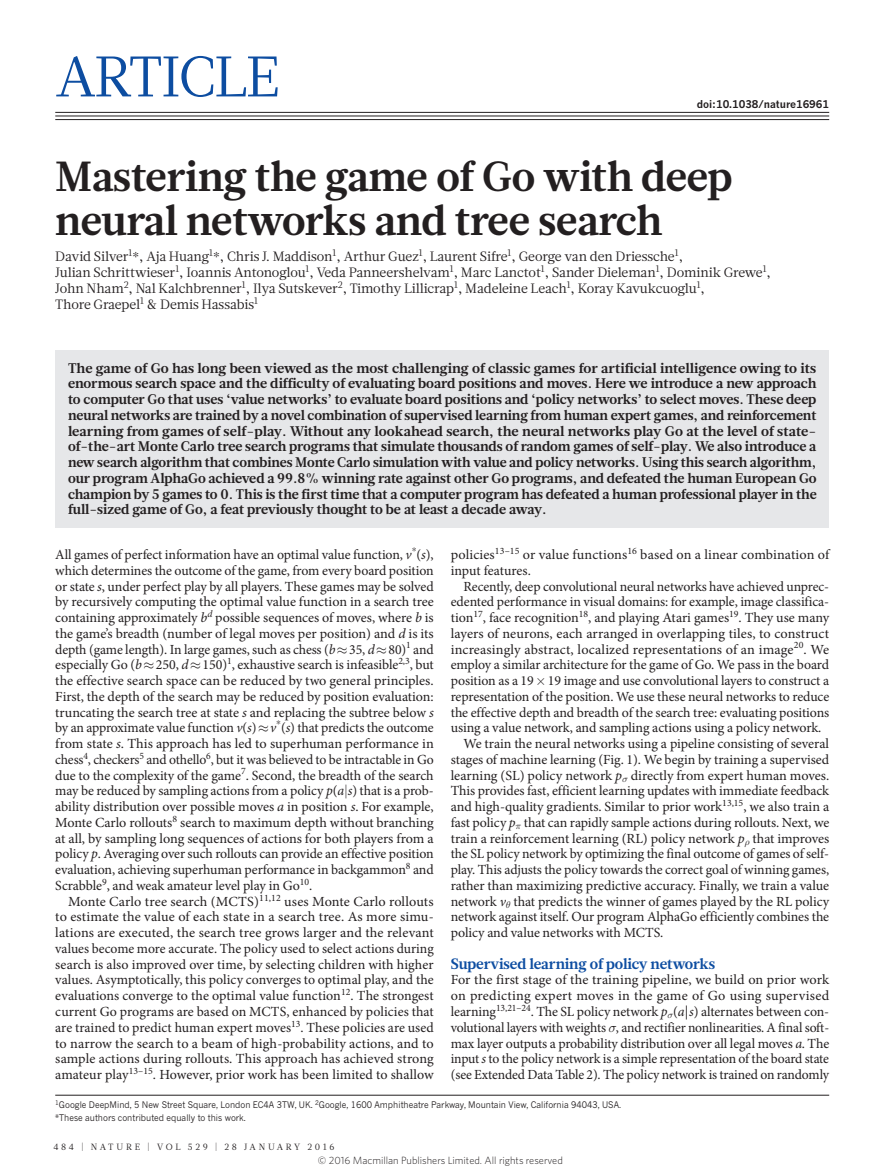
<style>
.page{position:relative;width:893px;height:1174px;background:#fff}
.page>*{position:absolute;margin:0;border:0;box-sizing:border-box;transform-origin:0 0}
.t1{font:57px "Glosa Math";letter-spacing:-.025em;color:#0d4da1}
.t2{font:700 42px/43.5px "Glosa Math";letter-spacing:-.005em;color:#231f20}
.t3{font:700 15px "Glosa Math";letter-spacing:-.005em;color:#0d4da1}
.t4{font:13.95px/15.8px "Minion Pro";letter-spacing:-.005em;color:#231f20;text-align:justify}
.t5{font:700 13.95px/15.8px "Glosa Math";letter-spacing:-.01em;color:#231f20;text-align:justify}
.t6{font:13.5px/15.8px "Glosa Math";letter-spacing:-.015em;color:#231f20}
.t7{font:300 10.5px "Whitney";color:#231f20}
.t8{font:700 10.5px "News Gothic MT Std";letter-spacing:-.005em;color:#231f20}
.t9{font:9px/12.8px "News Gothic MT Std";color:#231f20;scale:.95 1}
.t10{font:9px "Glosa Math";letter-spacing:.3em;color:#231f20}
.s1{font-family:"STIX General"}
.s2{font-style:italic}
</style>
<div class="page">
<hr style="left:55px;top:112px;width:774px;height:1px;background:#231f20">
<hr style="left:55px;top:116px;width:774px;height:1px;background:#231f20">
<hr style="left:55px;top:119px;width:774px;height:1px;background:#231f20">
<div style="left:55px;top:350px;width:774px;height:177px;background:#e6e7e9"></div>
<hr style="left:55px;top:1095px;width:774px;height:1px;background:#231f20">
<h1 class="t1" style="left:56px;top:39px;width:226px">ARTICLE</h1>
<p class="t8" style="left:697px;top:98px;width:134px">doi:10.1038/nature16961</p>
<h2 class="t2" style="left:55px;top:155px;width:679px">Mastering the game of Go with deep neural networks and tree search</h2>
<p class="t6" style="left:55px;top:249px;width:717px">David Silver<sup>1</sup><span class="s1">*</span>, Aja Huang<sup>1</sup><span class="s1">*</span>, Chris J. Maddison<sup>1</sup>, Arthur Guez<sup>1</sup>, Laurent Sifre<sup>1</sup>, George van den Driessche<sup>1</sup>,<br>Julian Schrittwieser<sup>1</sup>, Ioannis Antonoglou<sup>1</sup>, Veda Panneershelvam<sup>1</sup>, Marc Lanctot<sup>1</sup>, Sander Dieleman<sup>1</sup>, Dominik Grewe<sup>1</sup>, John Nham<sup>2</sup>, Nal Kalchbrenner<sup>1</sup>, Ilya Sutskever<sup>2</sup>, Timothy Lillicrap<sup>1</sup>, Madeleine Leach<sup>1</sup>, Koray Kavukcuoglu<sup>1</sup>,<br>Thore Graepel<sup>1</sup> &amp; Demis Hassabis<sup>1</sup></p>
<p class="t5" style="left:68px;top:360px;width:750px">The game of Go has long been viewed as the most challenging of classic games for artificial intelligence owing to its enormous search space and the difficulty of evaluating board positions and moves. Here we introduce a new approach to computer Go that uses ‘value networks’ to evaluate board positions and ‘policy networks’ to select moves. These deep neural networks are trained by a novel combination of supervised learning from human expert games, and reinforcement learning from games of self-play. Without any lookahead search, the neural networks play Go at the level of state&shy;of-the-art Monte Carlo tree search programs that simulate thousands of random games of self-play. We also introduce a new search algorithm that combines Monte Carlo simulation with value and policy networks. Using this search algorithm, our program AlphaGo achieved a 99.8% winning rate against other Go programs, and defeated the human European Go champion by 5 games to 0. This is the first time that a computer program has defeated a human professional player in the full-sized game of Go, a feat previously thought to be at least a decade away.</p>
<p class="t4" style="left:55px;top:547px;width:380px">All games of perfect information have an optimal value function, <span class="s2">v</span><sup>*</sup>(<span class="s2">s</span>), which determines the outcome of the game, from every board position or state <span class="s2">s</span>, under perfect play by all players. These games may be solved by recursively computing the optimal value function in a search tree containing approximately <span class="s2">b</span><sup>d</sup> possible sequences of moves, where <span class="s2">b</span> is the game’s breadth (number of legal moves per position) and <span class="s2">d</span> is its depth (game length). In large games, such as chess (<span class="s2">b</span>≈35, <span class="s2">d</span>≈80)<sup>1</sup> and especially Go (<span class="s2">b</span>≈250, <span class="s2">d</span>≈150)<sup>1</sup>, exhaustive search is infeasible<sup>2,3</sup>, but the effective search space can be reduced by two general principles.<br>First, the depth of the search may be reduced by position evaluation: truncating the search tree at state <span class="s2">s</span> and replacing the subtree below <span class="s2">s </span>by an approximate value function <span class="s2">v</span>(<span class="s2">s</span>)≈<span class="s2">v</span><sup>*</sup>(<span class="s2">s</span>) that predicts the outcome from state <span class="s2">s</span>. This approach has led to superhuman performance in chess<sup>4</sup>, checkers<sup>5</sup> and othello<sup>6</sup>, but it was believed to be intractable in Go due to the complexity of the game<sup>7</sup>. Second, the breadth of the search may be reduced by sampling actions from a policy <span class="s2">p</span>(<span class="s2">a s</span>) that is a prob&shy;ability distribution over possible moves <span class="s2">a</span> in position <span class="s2">s</span>. For example, Monte Carlo rollouts<sup>8</sup> search to maximum depth without branching at all, by sampling long sequences of actions for both players from a policy <span class="s2">p</span>. Averaging over such rollouts can provide an effective position evaluation, achieving superhuman performance in backgammon<sup>8</sup> and Scrabble<sup>9</sup>, and weak amateur level play in Go<sup>10</sup>.</p>
<p class="t4" style="left:55px;top:893px;width:380px;text-indent:13px">Monte Carlo tree search (MCTS)<sup>11,12</sup> uses Monte Carlo rollouts to estimate the value of each state in a search tree. As more simu&shy;lations are executed, the search tree grows larger and the relevant values become more accurate. The policy used to select actions during search is also improved over time, by selecting children with higher values. Asymptotically, this policy converges to optimal play, and the evaluations converge to the optimal value function<sup>12</sup>. The strongest current Go programs are based on MCTS, enhanced by policies that are trained to predict human expert moves<sup>13</sup>. These policies are used to narrow the search to a beam of high-probability actions, and to sample actions during rollouts. This approach has achieved strong amateur play<sup>13–15</sup>. However, prior work has been limited to shallow</p>
<p class="t4" style="left:451px;top:547px;width:380px">policies<sup>13–15</sup> or value functions<sup>16</sup> based on a linear combination of input features.</p>
<p class="t4" style="left:463px;top:578px;width:367px">Recently, deep convolutional neural networks have achieved unprec-</p>
<p class="t4" style="left:451px;top:594px;width:380px">edented performance in visual domains: for example, image classifica-</p>
<p class="t4" style="left:451px;top:610px;width:380px">tion<sup>17</sup>, face recognition<sup>18</sup>, and playing Atari games<sup>19</sup>. They use many</p>
<p class="t4" style="left:451px;top:625px;width:380px">layers of neurons, each arranged in overlapping tiles, to construct</p>
<p class="t4" style="left:451px;top:641px;width:380px">increasingly abstract, localized representations of an image<sup>20</sup>. We</p>
<p class="t4" style="left:451px;top:657px;width:380px">employ a similar architecture for the game of Go. We pass in the board</p>
<p class="t4" style="left:451px;top:673px;width:380px">position as a 19 19 image and use convolutional layers to construct a</p>
<p class="t4" style="left:451px;top:688px;width:380px">representation of the position. We use these neural networks to reduce</p>
<p class="t4" style="left:451px;top:704px;width:380px">the effective depth and breadth of the search tree: evaluating positions</p>
<p class="t4" style="left:451px;top:720px;width:372px">using a value network, and sampling actions using a policy network.</p>
<p class="t4" style="left:463px;top:736px;width:367px">We train the neural networks using a pipeline consisting of several</p>
<p class="t4" style="left:451px;top:751px;width:380px">stages of machine learning (Fig. 1). We begin by training a supervised</p>
<p class="t4" style="left:451px;top:767px;width:380px">learning (SL) policy network <span class="s2">p</span> directly from expert human moves.</p>
<p class="t4" style="left:451px;top:783px;width:380px">This provides fast, efficient learning updates with immediate feedback</p>
<p class="t4" style="left:451px;top:799px;width:380px">and high-quality gradients. Similar to prior work<sup>13,15</sup>, we also train a</p>
<p class="t4" style="left:451px;top:814px;width:380px">fast policy <span class="s2">p</span> that can rapidly sample actions during rollouts. Next, we</p>
<p class="t4" style="left:451px;top:830px;width:380px">train a reinforcement learning (RL) policy network <span class="s2">p</span> that improves</p>
<p class="t4" style="left:451px;top:846px;width:380px">the SL policy network by optimizing the final outcome of games of self-</p>
<p class="t4" style="left:451px;top:862px;width:380px">play. This adjusts the policy towards the correct goal of winning games,</p>
<p class="t4" style="left:451px;top:877px;width:380px">rather than maximizing predictive accuracy. Finally, we train a value</p>
<p class="t4" style="left:451px;top:893px;width:380px">network <span class="s2">v</span> that predicts the winner of games played by the RL policy</p>
<p class="t4" style="left:451px;top:909px;width:380px">network against itself. Our program AlphaGo efficiently combines the</p>
<p class="t4" style="left:451px;top:925px;width:214px">policy and value networks with MCTS.</p>
<p class="t3" style="left:451px;top:953px;width:266px">Supervised learning of policy networks</p>
<p class="t4" style="left:451px;top:972px;width:380px">For the first stage of the training pipeline, we build on prior work on predicting expert moves in the game of Go using supervised learning<sup>13,21–24</sup>. The SL policy network <span class="s2">p</span> (<span class="s2">a|s</span>) alternates between con&shy;volutional layers with weights , and rectifier nonlinearities. A final soft&shy;max layer outputs a probability distribution over all legal moves <span class="s2">a</span>. The input <span class="s2">s</span> to the policy network is a simple representation of the board state (see Extended Data Table 2). The policy network is trained on randomly</p>
<p class="t9" style="left:55px;top:1098px;width:597px"><sup>1</sup>Google DeepMind, 5 New Street Square, London EC4A 3TW, UK. <sup>2</sup>Google, 1600 Amphitheatre Parkway, Mountain View, California 94043, USA. *These authors contributed equally to this work.</p>
<p class="t7" style="left:318px;top:1153px;width:247px">© 2016 Macmillan Publishers Limited. All rights reserved</p>
<p class="t10" style="left:53px;top:1141px;width:283px">484 | NATURE | VOL 529 | 28 JANUARY 2016</p>
</div>
